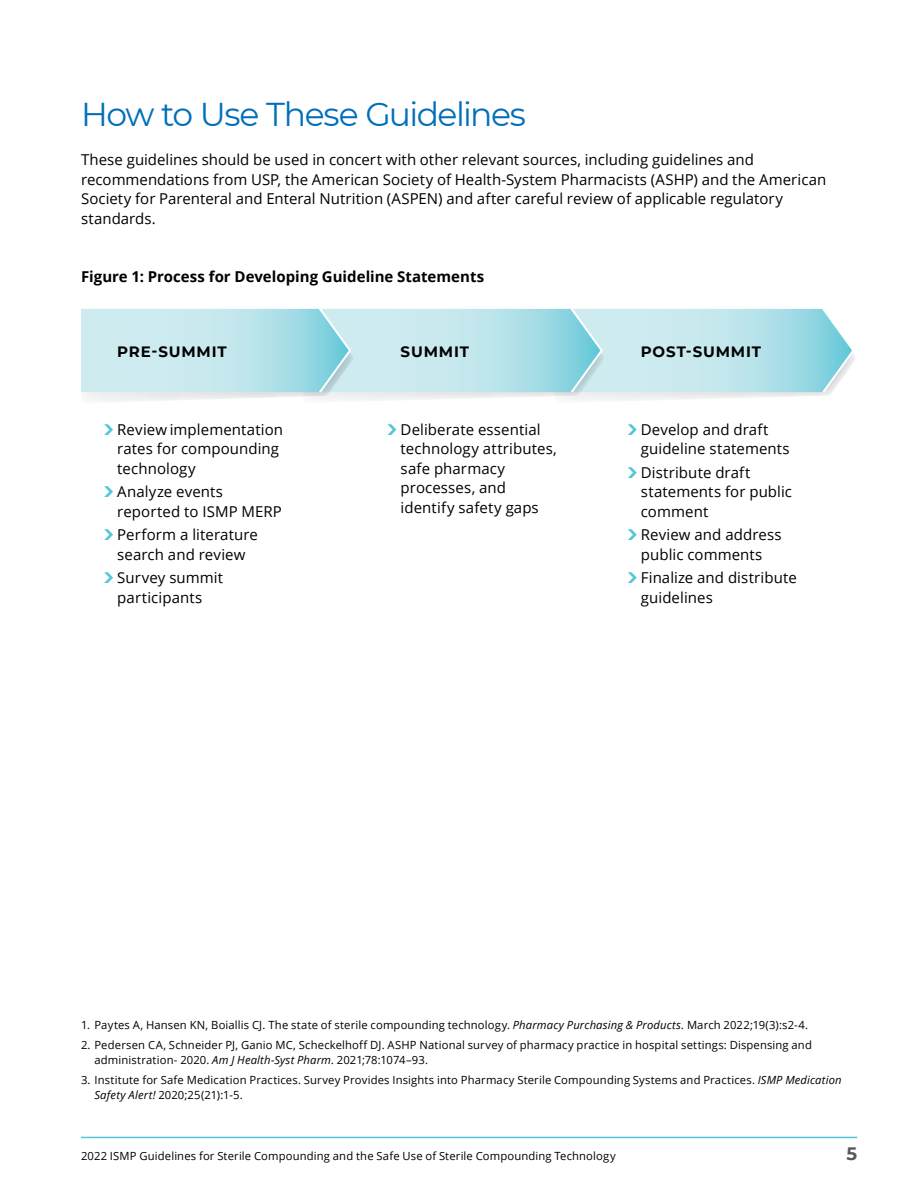
<style>
.page{position:relative;width:918px;height:1188px;background:#fff}
.page>*{position:absolute;margin:0;border:0;box-sizing:border-box;transform-origin:0 0}
.t1{font:33px "Montserrat";letter-spacing:-.045em;color:#006fba}
.t2{font:700 18px "Montserrat";color:#58595b}
.t3{font:15px/19.5px "Open Sans";letter-spacing:.005em;color:#000}
.t4{font:700 15px "Open Sans";color:#000}
.t5{font:700 15px "Montserrat";letter-spacing:.055em;color:#000}
.t6{font:11.25px/15px "Open Sans";letter-spacing:.015em;color:#000}
.s1{font-style:italic}
</style>
<div class="page">
<hr style="left:81px;top:1137px;width:776px;height:1px;background:#53c6d6">
<svg style="left:81px;top:309px;width:774px;height:92px;background:#c0e5eb"></svg>
<h1 class="t1" style="left:81px;top:92px;width:447px">How to Use These Guidelines</h1>
<p class="t3" style="left:81px;top:150px;width:747px">These guidelines should be used in concert with other relevant sources, including guidelines and recommendations from USP, the American Society of Health-System Pharmacists (ASHP) and the American Society for Parenteral and Enteral Nutrition (ASPEN) and after careful review of applicable regulatory standards.</p>
<p class="t4" style="left:81px;top:266px;width:405px">Figure 1: Process for Developing Guideline Statements</p>
<p class="t5" style="left:117px;top:341px;width:111px">PRE-SUMMIT</p>
<p class="t5" style="left:401px;top:341px;width:70px">SUMMIT</p>
<p class="t5" style="left:641px;top:341px;width:122px">POST-SUMMIT</p>
<p class="t3" style="left:117px;top:419px;width:167px">Review implementation rates for compounding technology</p>
<p class="t3" style="left:117px;top:482px;width:166px">Analyze events reported to ISMP MERP</p>
<p class="t3" style="left:117px;top:525px;width:142px">Perform a literature search and review</p>
<p class="t3" style="left:117px;top:567px;width:107px">Survey summit participants</p>
<p class="t3" style="left:401px;top:419px;width:158px">Deliberate essential technology attributes, safe pharmacy processes, and identify safety gaps</p>
<p class="t3" style="left:641px;top:419px;width:150px">Develop and draft guideline statements</p>
<p class="t3" style="left:641px;top:462px;width:153px">Distribute draft statements for public comment</p>
<p class="t3" style="left:641px;top:525px;width:142px">Review and address public comments</p>
<p class="t3" style="left:641px;top:567px;width:157px">Finalize and distribute guidelines</p>
<p class="t6" style="left:81px;top:1017px;width:729px">1. Paytes A, Hansen KN, Boiallis CJ. The state of sterile compounding technology. <span class="s1">Pharmacy Purchasing &amp; Products.</span> March 2022;19(3):s2-4.</p>
<p class="t6" style="left:94px;top:1037px;width:719px;text-indent:-14px">2. Pedersen CA, Schneider PJ, Ganio MC, Scheckelhoff DJ. ASHP National survey of pharmacy practice in hospital settings: Dispensing and administration- 2020. <span class="s1">Am J Health-Syst Pharm.</span> 2021;78:1074–93.</p>
<p class="t6" style="left:94px;top:1072px;width:749px;text-indent:-14px">3. Institute for Safe Medication Practices. Survey Provides Insights into Pharmacy Sterile Compounding Systems and Practices. <span class="s1">ISMP Medication<br>Safety Alert!</span> 2020;25(21):1-5.</p>
<p class="t6" style="left:81px;top:1148px;width:536px">2022 ISMP Guidelines for Sterile Compounding and the Safe Use of Sterile Compounding Technology</p>
<p class="t2" style="left:847px;top:1140px;width:12px">5</p>
</div>
